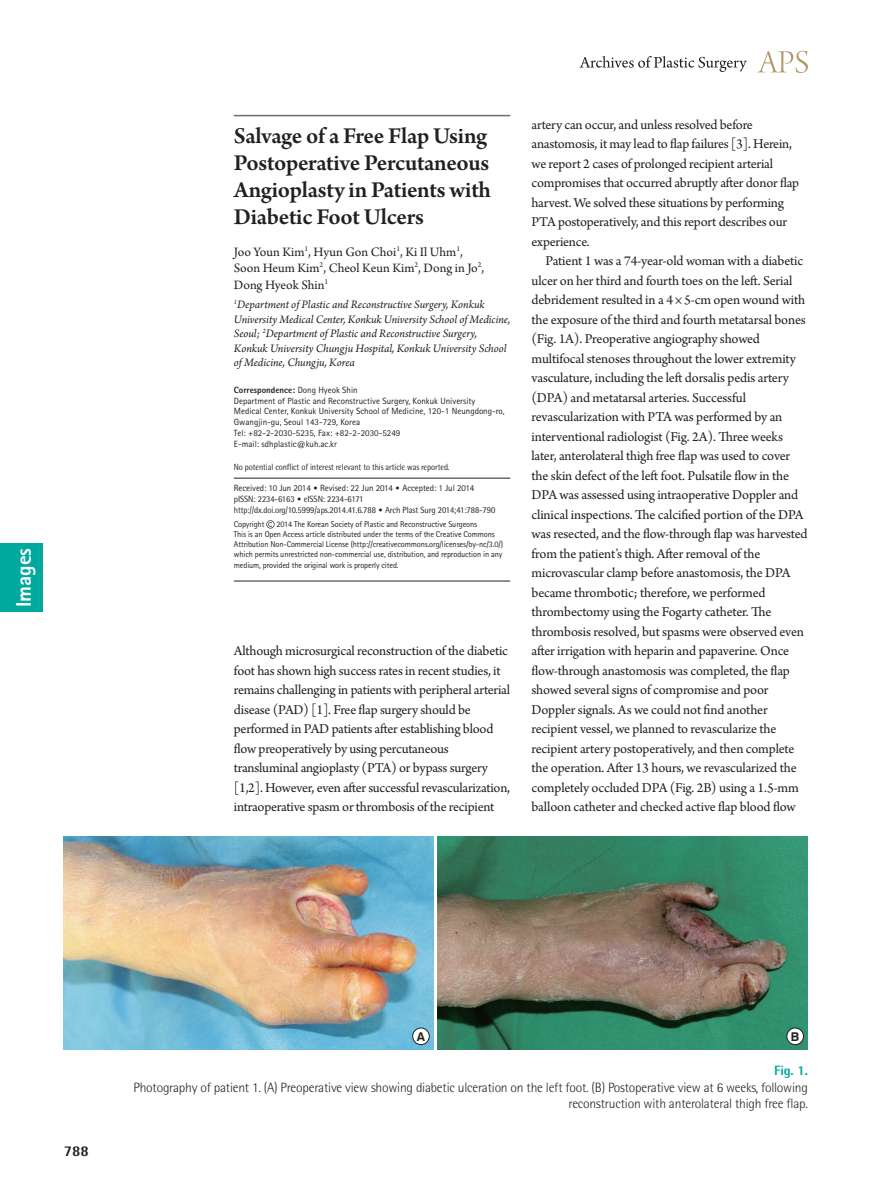
<style>
.page{position:relative;width:893px;height:1191px;background:#fff}
.page>*{position:absolute;margin:0;border:0;box-sizing:border-box;transform-origin:0 0}
.제목{font:600 24px/27px "Arno Pro";letter-spacing:-.015em;color:#231f20}
.논문_분류_옆{font:800 21px "Rotis Sans Serif Std";color:#fff}
.t1{font:800 15px "Rotis Semi Sans Std";color:#231f20}
.본문{font:14.25px/19.5px "Arno Pro";letter-spacing:-.015em;color:#231f20}
.표_그림_설명{font:300 13.5px/16.4px "Rotis Semi Sans Std";letter-spacing:-.015em;color:#231f20;text-align:right}
.저자{font:13.5px/16.5px "Arno Pro";color:#231f20}
.t2{font:700 12.15px "Swiss 721 BT";color:#231f20}
.소속{font:italic 12px/14.4px "Arno Pro";letter-spacing:-.005em;color:#231f20}
.교신저자주소{font:9px/10.8px "Rotis Sans Serif Std";color:#231f20}
.t3{font:9px/10.8px "Rotis Semi Sans Std";letter-spacing:-.01em;color:#231f20;scale:.95 1}
.t4{font:9px "Rotis Semi Sans Std";letter-spacing:-.01em;color:#231f20;scale:.9 1}
.교신저자주소-2{font:800 9px "Rotis Sans Serif Std";color:#231f20}
.교신저자{font:8.4px/10.1px "Rotis Sans Serif Std";letter-spacing:-.015em;color:#231f20}
.s1{font-weight:400}
.s2{font-family:"Rotis Sans Serif Std"}
.s3{font-family:"DIN Pro";font-weight:300}
.s4{font-weight:800;color:#00a99d}
</style>
<div class="page">
<svg style="left:757px;top:51px;width:51px;height:22px"></svg>
<svg style="left:579px;top:56px;width:168px;height:16px"></svg>
<hr style="left:234px;top:478px;width:276px;height:1px;background:#231f20">
<hr style="left:234px;top:581px;width:276px;height:1px;background:#231f20">
<svg style="left:266px;top:520px;width:9px;height:8px"></svg>
<hr style="left:234px;top:115px;width:276px;height:1px;background:#6c6d70">
<img style="left:64px;top:836px;width:370px;height:213px">
<img style="left:438px;top:836px;width:370px;height:213px">
<div style="left:413px;top:1028px;width:16px;height:16px;background:#fff;border-radius:50%"></div>
<div style="left:412px;top:1027px;width:17px;height:17px;border:1px solid #231f20;border-radius:50%"></div>
<div style="left:787px;top:1028px;width:16px;height:16px;background:#fff;border-radius:50%"></div>
<div style="left:787px;top:1027px;width:17px;height:17px;border:1px solid #231f20;border-radius:50%"></div>
<div style="left:0;top:543px;width:43px;height:68px;background:#00a99d"></div>
<p class="논문_분류_옆" style="left:10px;top:607px;width:61px;rotate:-90deg">Images</p>
<p class="제목" style="left:234px;top:124px;width:259px">Salvage of a Free Flap Using<br>Postoperative Percutaneous<br>Angioplasty in Patients with<br>Diabetic Foot Ulcers</p>
<p class="저자" style="left:234px;top:244px;width:252px">Joo Youn Kim<sup>1</sup>, Hyun Gon Choi<sup>1</sup>, Ki Il Uhm<sup>1</sup>,<br>Soon Heum Kim<sup>2</sup>, Cheol Keun Kim<sup>2</sup>, Dong in Jo<sup>2</sup>,<br>Dong Hyeok Shin<sup>1</sup></p>
<p class="소속" style="left:234px;top:298px;width:278px"><sup>1</sup>Department of Plastic and Reconstructive Surgery, Konkuk University Medical Center, Konkuk University School of Medicine, Seoul; <sup>2</sup>Department of Plastic and Reconstructive Surgery, Konkuk University Chungju Hospital, Konkuk University School of Medicine, Chungju, Korea</p>
<p class="교신저자주소-2" style="left:234px;top:384px;width:125px">Correspondence: <span class="s1">Dong Hyeok Shin</span></p>
<p class="교신저자주소" style="left:234px;top:395px;width:272px">Department of Plastic and Reconstructive Surgery, Konkuk University<br>Medical Center, Konkuk University School of Medicine, 120-1 Neungdong-ro,<br>Gwangjin-gu, Seoul 143-729, Korea</p>
<p class="교신저자주소" style="left:234px;top:427px;width:168px">Tel: +82-2-2030-5235, Fax: +82-2-2030-5249</p>
<p class="교신저자주소" style="left:234px;top:438px;width:104px">E-mail: sdhplastic@kuh.ac.kr</p>
<p class="t4" style="left:234px;top:461px;width:241px">No potential conflict of interest relevant to this article was reported.</p>
<p class="t3" style="left:234px;top:482px;width:277px"><span class="s2">Received: 10 Jun 2014</span> <span class="s3">•</span> <span class="s2">Revised: 22 Jun 2014</span> <span class="s3">•</span> <span class="s2">Accepted: 1 Jul 2014 </span>pISSN: 2234-6163 <span class="s3">•</span> eISSN: 2234-6171 http://dx.doi.org/10.5999/aps.2014.41.6.788 <span class="s3">•</span> Arch Plast Surg 2014;41:788-790</p>
<p class="교신저자" style="left:234px;top:519px;width:32px">Copyright</p>
<p class="교신저자" style="left:276px;top:519px;width:202px">2014 The Korean Society of Plastic and Reconstructive Surgeons</p>
<p class="교신저자" style="left:234px;top:529px;width:271px">This is an Open Access article distributed under the terms of the Creative Commons Attribution Non-Commercial License (http://creativecommons.org/licenses/by-nc/3.0/) which permits unrestricted non-commercial use, distribution, and reproduction in any medium, provided the original work is properly cited.</p>
<p class="본문" style="left:234px;top:642px;width:278px">Although microsurgical reconstruction of the diabetic foot has shown high success rates in recent studies, it remains challenging in patients with peripheral arterial disease (PAD) [1]. Free flap surgery should be performed in PAD patients after establishing blood flow preoperatively by using percutaneous transluminal angioplasty (PTA) or bypass surgery [1,2]. However, even after successful revascularization, intraoperative spasm or thrombosis of the recipient</p>
<p class="본문" style="left:531px;top:115px;width:269px">artery can occur, and unless resolved before anastomosis, it may lead to flap failures [3]. Herein, we report 2 cases of prolonged recipient arterial compromises that occurred abruptly after donor flap harvest. We solved these situations by performing PTA postoperatively, and this report describes our experience.</p>
<p class="본문" style="left:531px;top:252px;width:278px;text-indent:14px">Patient 1 was a 74-year-old woman with a diabetic ulcer on her third and fourth toes on the left. Serial debridement resulted in a 4 × 5-cm open wound with the exposure of the third and fourth metatarsal bones (Fig. 1A). Preoperative angiography showed multifocal stenoses throughout the lower extremity vasculature, including the left dorsalis pedis artery (DPA) and metatarsal arteries. Successful revascularization with PTA was performed by an interventional radiologist (Fig. 2A). Three weeks later, anterolateral thigh free flap was used to cover the skin defect of the left foot. Pulsatile flow in the DPA was assessed using intraoperative Doppler and clinical inspections. The calcified portion of the DPA was resected, and the flow-through flap was harvested from the patient’s thigh. After removal of the microvascular clamp before anastomosis, the DPA became thrombotic; therefore, we performed thrombectomy using the Fogarty catheter. The thrombosis resolved, but spasms were observed even after irrigation with heparin and papaverine. Once flow-through anastomosis was completed, the flap showed several signs of compromise and poor Doppler signals. As we could not find another recipient vessel, we planned to revascularize the recipient artery postoperatively, and then complete the operation. After 13 hours, we revascularized the completely occluded DPA (Fig. 2B) using a 1.5-mm balloon catheter and checked active flap blood flow</p>
<p class="t1" style="left:64px;top:1141px;width:27px">788</p>
<p class="t2" style="left:417px;top:1028px;width:10px">A</p>
<p class="t2" style="left:791px;top:1028px;width:10px">B</p>
<p class="표_그림_설명" style="left:133px;top:1062px;width:676px"><span class="s4">Fig. 1.<br></span>Photography of patient 1. (A) Preoperative view showing diabetic ulceration on the left foot. (B) Postoperative view at 6 weeks, following reconstruction with anterolateral thigh free flap.</p>
</div>
